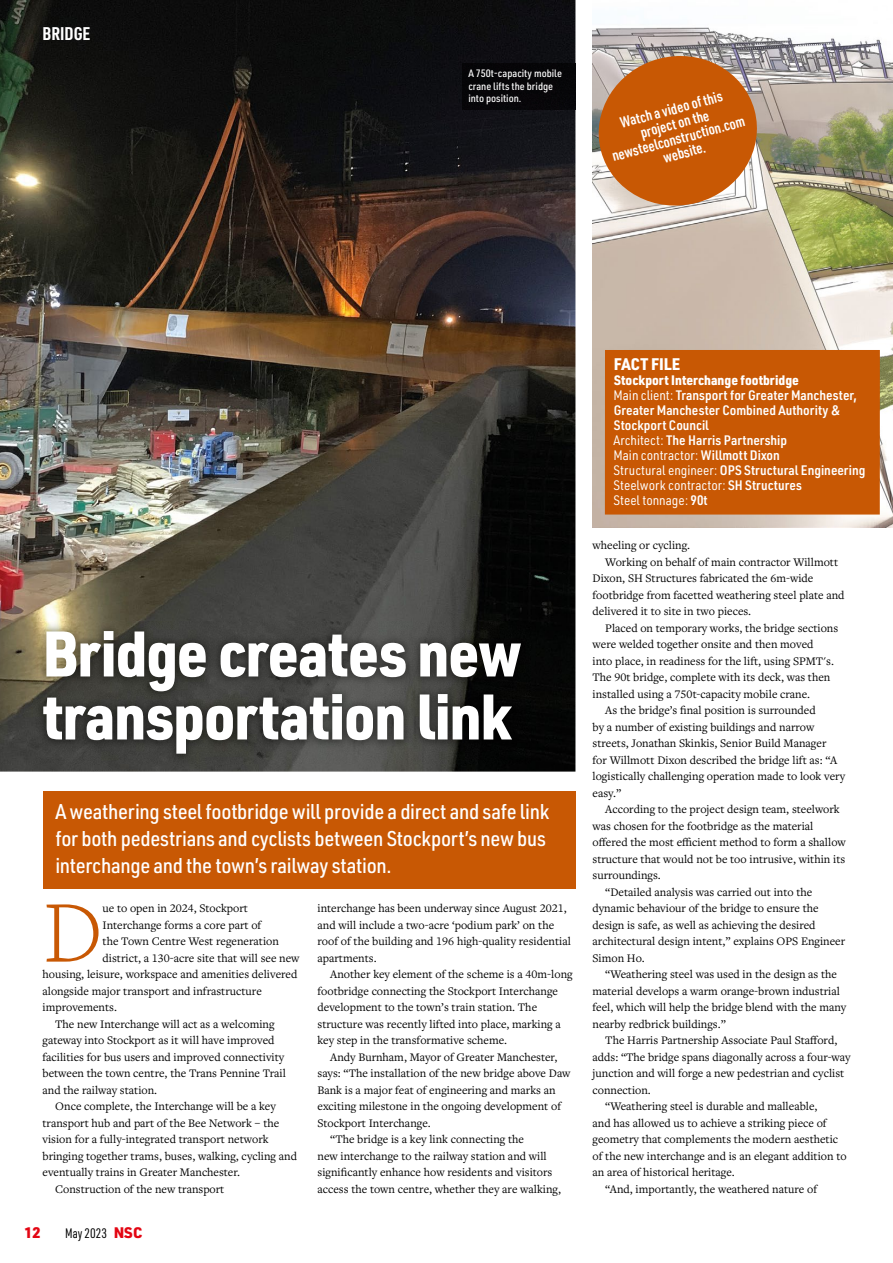
<style>
.page{position:relative;width:893px;height:1263px;background:#fff}
.page>*{position:absolute;margin:0;border:0;box-sizing:border-box;transform-origin:0 0}
.t1{font:300 91.2px "Freight Text Pro";color:#c85804}
.t2{font:900 63px/63px "URWDIN Semi Cond";letter-spacing:-.015em;color:#fff}
.t3{font:500 21px/27px "URWDIN Semi Cond";letter-spacing:-.015em;color:#fff}
.t4{font:700 18px "URWDIN Cond";color:#fff}
.t5{font:900 16.5px "URWDIN Semi Cond";color:#fff}
.t6{font:600 15px/15px "URWDIN Cond";color:#fff;text-align:center}
.t7{font:900 15px "URWDIN";color:#e30613}
.t8{font:600 13.5px/15px "URWDIN Semi Cond";color:#fff}
.t9{font:13.5px "URWDIN Cond";color:#000}
.t10{font:12px/16.5px "Freight Text Pro";color:#000}
.t11{font:500 10.5px/12.6px "URWDIN Semi Cond";color:#fff}
.s1{font-family:"URWDIN";font-weight:900;font-size:15px;color:#e30613}
.s2{font-weight:900}
.s3{font-weight:400}
</style>
<div class="page">
<img style="left:0;top:0;width:575px;height:771px">
<div style="left:462px;top:63px;width:113px;height:47px;background:#060608"></div>
<div style="left:43px;top:791px;width:533px;height:98px;background:#c85804"></div>
<img style="left:33px;top:621px;width:497px;height:143px">
<img style="left:592px;top:27px;width:301px;height:500px">
<div style="left:605px;top:350px;width:275px;height:164px;background:#c85804"></div>
<svg style="left:592px;top:48px;width:173px;height:166px;background:#c77e46"></svg>
<h3 class="t4" style="left:43px;top:22px;width:49px">BRIDGE</h3>
<p class="t11" style="left:468px;top:67px;width:95px">A 750t-capacity mobile crane lifts the bridge into position.</p>
<p class="t6" style="left:602px;top:119px;width:138px;rotate:-15deg">Watch a video of this project on the newsteelconstruction.com website.</p>
<h2 class="t2" style="left:43px;top:620px;width:481px">Bridge creates new transportation link</h2>
<h3 class="t3" style="left:55px;top:797px;width:495px">A weathering steel footbridge will provide a direct and safe link for both pedestrians and cyclists between Stockport’s new bus interchange and the town’s railway station.</h3>
<h1 class="t1" style="left:43px;top:873px;width:62px">D</h1>
<p class="t10" style="left:103px;top:899px;width:147px">ue to open in 2024, Stockport</p>
<p class="t10" style="left:103px;top:916px;width:160px">Interchange forms a core part of</p>
<p class="t10" style="left:103px;top:932px;width:178px">the Town Centre West regeneration</p>
<p class="t10" style="left:103px;top:949px;width:198px">district, a 130-acre site that will see new</p>
<p class="t10" style="left:43px;top:965px;width:256px">housing, leisure, workspace and amenities delivered</p>
<p class="t10" style="left:43px;top:982px;width:221px">alongside major transport and infrastructure</p>
<p class="t10" style="left:43px;top:998px;width:76px">improvements.</p>
<p class="t10" style="left:55px;top:1015px;width:221px">The new Interchange will act as a welcoming</p>
<p class="t10" style="left:43px;top:1031px;width:233px">gateway into Stockport as it will have improved</p>
<p class="t10" style="left:43px;top:1048px;width:243px">facilities for bus users and improved connectivity</p>
<p class="t10" style="left:43px;top:1064px;width:245px">between the town centre, the Trans Pennine Trail</p>
<p class="t10" style="left:43px;top:1081px;width:116px">and the railway station.</p>
<p class="t10" style="left:55px;top:1097px;width:222px">Once complete, the Interchange will be a key</p>
<p class="t10" style="left:43px;top:1114px;width:238px">transport hub and part of the Bee Network – the</p>
<p class="t10" style="left:43px;top:1130px;width:228px">vision for a fully-integrated transport network</p>
<p class="t10" style="left:43px;top:1147px;width:256px">bringing together trams, buses, walking, cycling and</p>
<p class="t10" style="left:43px;top:1163px;width:199px">eventually trains in Greater Manchester.</p>
<p class="t10" style="left:55px;top:1180px;width:171px">Construction of the new transport</p>
<p class="t7" style="left:24px;top:1222px;width:18px">12</p>
<p class="t9" style="left:65px;top:1224px;width:79px">May 2023 <span class="s1">NSC</span></p>
<p class="t10" style="left:318px;top:899px;width:255px">interchange has been underway since August 2021, and will include a two-acre ‘podium park’ on the roof of the building and 196 high-quality residential apartments.</p>
<p class="t10" style="left:318px;top:965px;width:257px;text-indent:13px">Another key element of the scheme is a 40m-long footbridge connecting the Stockport Interchange development to the town’s train station. The structure was recently lifted into place, marking a key step in the transformative scheme.</p>
<p class="t10" style="left:330px;top:1048px;width:229px">Andy Burnham, Mayor of Greater Manchester,</p>
<p class="t10" style="left:318px;top:1064px;width:255px">says: “The installation of the new bridge above Daw</p>
<p class="t10" style="left:318px;top:1081px;width:240px">Bank is a major feat of engineering and marks an</p>
<p class="t10" style="left:318px;top:1097px;width:245px">exciting milestone in the ongoing development of</p>
<p class="t10" style="left:318px;top:1114px;width:115px">Stockport Interchange.</p>
<p class="t10" style="left:330px;top:1130px;width:195px">“The bridge is a key link connecting the</p>
<p class="t10" style="left:318px;top:1147px;width:231px">new interchange to the railway station and will</p>
<p class="t10" style="left:318px;top:1163px;width:236px">significantly enhance how residents and visitors</p>
<p class="t10" style="left:318px;top:1180px;width:245px">access the town centre, whether they are walking,</p>
<h3 class="t5" style="left:614px;top:353px;width:68px">FACT FILE</h3>
<p class="t8" style="left:613px;top:372px;width:254px"><span class="s2">Stockport Interchange footbridge<br></span><span class="s3">Main client:</span> Transport for Greater Manchester, Greater Manchester Combined Authority &amp; Stockport Council<br><span class="s3">Architect:</span> The Harris Partnership<br><span class="s3">Main contractor:</span> Willmott Dixon<br><span class="s3">Structural engineer:</span> OPS Structural Engineering <span class="s3">Steelwork contractor:</span> SH Structures<br><span class="s3">Steel tonnage:</span> 90t</p>
<p class="t10" style="left:593px;top:536px;width:99px">wheeling or cycling.</p>
<p class="t10" style="left:605px;top:553px;width:234px">Working on behalf of main contractor Willmott</p>
<p class="t10" style="left:593px;top:569px;width:222px">Dixon, SH Structures fabricated the 6m-wide</p>
<p class="t10" style="left:593px;top:586px;width:254px">footbridge from facetted weathering steel plate and</p>
<p class="t10" style="left:593px;top:602px;width:160px">delivered it to site in two pieces.</p>
<p class="t10" style="left:605px;top:619px;width:234px">Placed on temporary works, the bridge sections</p>
<p class="t10" style="left:593px;top:635px;width:222px">were welded together onsite and then moved</p>
<p class="t10" style="left:593px;top:652px;width:243px">into place, in readiness for the lift, using SPMT's.</p>
<p class="t10" style="left:593px;top:668px;width:239px">The 90t bridge, complete with its deck, was then</p>
<p class="t10" style="left:593px;top:685px;width:219px">installed using a 750t-capacity mobile crane.</p>
<p class="t10" style="left:605px;top:701px;width:212px">As the bridge’s final position is surrounded</p>
<p class="t10" style="left:593px;top:718px;width:223px">by a number of existing buildings and narrow</p>
<p class="t10" style="left:593px;top:734px;width:235px">streets, Jonathan Skinkis, Senior Build Manager</p>
<p class="t10" style="left:593px;top:751px;width:246px">for Willmott Dixon described the bridge lift as: “A</p>
<p class="t10" style="left:593px;top:767px;width:254px">logistically challenging operation made to look very</p>
<p class="t10" style="left:593px;top:784px;width:30px">easy.”</p>
<p class="t10" style="left:605px;top:800px;width:236px">According to the project design team, steelwork</p>
<p class="t10" style="left:593px;top:817px;width:222px">was chosen for the footbridge as the material</p>
<p class="t10" style="left:593px;top:833px;width:255px">offered the most efficient method to form a shallow</p>
<p class="t10" style="left:593px;top:850px;width:254px">structure that would not be too intrusive, within its</p>
<p class="t10" style="left:593px;top:866px;width:70px">surroundings.</p>
<p class="t10" style="left:605px;top:883px;width:209px">“Detailed analysis was carried out into the</p>
<p class="t10" style="left:593px;top:899px;width:228px">dynamic behaviour of the bridge to ensure the</p>
<p class="t10" style="left:593px;top:916px;width:225px">design is safe, as well as achieving the desired</p>
<p class="t10" style="left:593px;top:932px;width:254px">architectural design intent,” explains OPS Engineer</p>
<p class="t10" style="left:593px;top:949px;width:54px">Simon Ho.</p>
<p class="t10" style="left:605px;top:965px;width:233px">“Weathering steel was used in the design as the</p>
<p class="t10" style="left:593px;top:982px;width:249px">material develops a warm orange-brown industrial</p>
<p class="t10" style="left:593px;top:998px;width:255px">feel, which will help the bridge blend with the many</p>
<p class="t10" style="left:593px;top:1015px;width:135px">nearby redbrick buildings.”</p>
<p class="t10" style="left:605px;top:1031px;width:234px">The Harris Partnership Associate Paul Stafford,</p>
<p class="t10" style="left:593px;top:1048px;width:259px">adds: “The bridge spans diagonally across a four-way</p>
<p class="t10" style="left:593px;top:1064px;width:253px">junction and will forge a new pedestrian and cyclist</p>
<p class="t10" style="left:593px;top:1081px;width:60px">connection.</p>
<p class="t10" style="left:605px;top:1097px;width:214px">“Weathering steel is durable and malleable,</p>
<p class="t10" style="left:593px;top:1114px;width:236px">and has allowed us to achieve a striking piece of</p>
<p class="t10" style="left:593px;top:1130px;width:247px">geometry that complements the modern aesthetic</p>
<p class="t10" style="left:593px;top:1147px;width:256px">of the new interchange and is an elegant addition to</p>
<p class="t10" style="left:593px;top:1163px;width:144px">an area of historical heritage.</p>
<p class="t10" style="left:605px;top:1180px;width:213px">“And, importantly, the weathered nature of</p>
</div>
